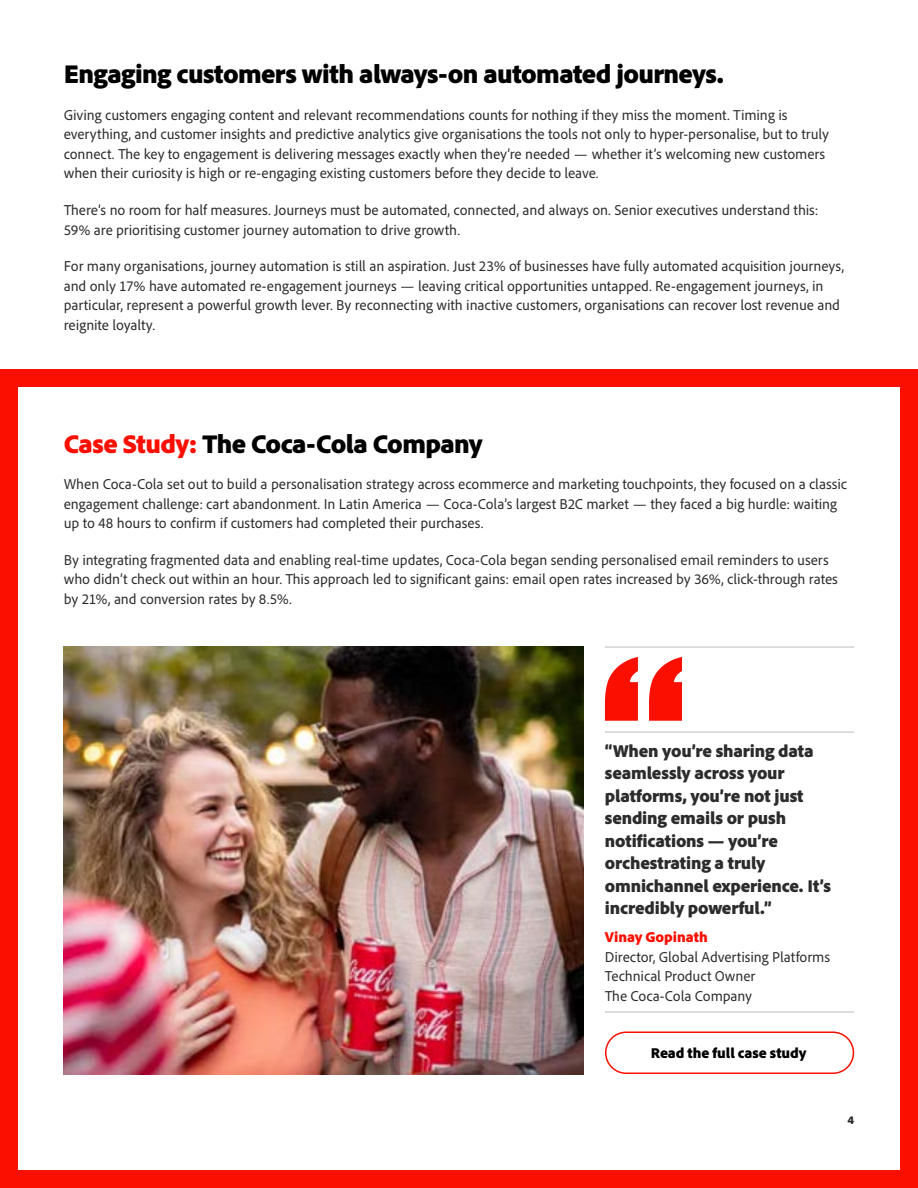
<style>
.page{position:relative;width:918px;height:1188px;background:#fff}
.page>*{position:absolute;margin:0;border:0;box-sizing:border-box;transform-origin:0 0}
.t1{font:900 27px "Adobe Clean";letter-spacing:-.02em;color:#000}
.t2{font:900 18px/22.5px "Adobe Clean";letter-spacing:-.01em;color:#2c2c2c}
.t3{font:15px/19.5px "Adobe Clean UX";letter-spacing:-.01em;color:#2c2c2c}
.t4{font:900 15px "Adobe Clean";color:#000}
.t5{font:900 15px "Adobe Clean";letter-spacing:-.005em;color:#fa0f00}
.t6{font:900 12px "Adobe Clean";color:#2c2c2c}
.s1{color:#fa0f00}
</style>
<div class="page">
<div style="left:0;top:369px;width:918px;height:17px;background:#fa0f00"></div>
<div style="left:0;top:378px;width:17px;height:794px;background:#fa0f00"></div>
<div style="left:901px;top:378px;width:17px;height:799px;background:#fa0f00"></div>
<img style="left:64px;top:646px;width:520px;height:428px">
<hr style="left:605px;top:646px;width:249px;height:2px;background:#d1d3d4">
<hr style="left:605px;top:731px;width:249px;height:2px;background:#d1d3d4">
<hr style="left:605px;top:1011px;width:249px;height:2px;background:#d1d3d4">
<svg style="left:605px;top:657px;width:77px;height:64px"></svg>
<div style="left:605px;top:1031px;width:249px;height:43px;border:2px solid #fa0f00;border-radius:21px"></div>
<div style="left:0;top:1171px;width:918px;height:17px;background:#fa0f00"></div>
<h1 class="t1" style="left:64px;top:56px;width:662px">Engaging customers with always-on automated journeys.</h1>
<p class="t3" style="left:64px;top:105px;width:767px">Giving customers engaging content and relevant recommendations counts for nothing if they miss the moment. Timing is everything, and customer insights and predictive analytics give organisations the tools not only to hyper-personalise, but to truly connect. The key to engagement is delivering messages exactly when they’re needed — whether it’s welcoming new customers when their curiosity is high or re-engaging existing customers before they decide to leave.</p>
<p class="t3" style="left:64px;top:200px;width:756px">There’s no room for half measures. Journeys must be automated, connected, and always on. Senior executives understand this:<br>59% are prioritising customer journey automation to drive growth.</p>
<p class="t3" style="left:64px;top:256px;width:782px">For many organisations, journey automation is still an aspiration. Just 23% of businesses have fully automated acquisition journeys, and only 17% have automated re-engagement journeys — leaving critical opportunities untapped. Re-engagement journeys, in particular, represent a powerful growth lever. By reconnecting with inactive customers, organisations can recover lost revenue and reignite loyalty.</p>
<h1 class="t1" style="left:64px;top:426px;width:420px"><span class="s1">Case Study:</span> The Coca-Cola Company</h1>
<p class="t3" style="left:64px;top:474px;width:785px">When Coca-Cola set out to build a personalisation strategy across ecommerce and marketing touchpoints, they focused on a classic engagement challenge: cart abandonment. In Latin America — Coca-Cola’s largest B2C market — they faced a big hurdle: waiting up to 48 hours to confirm if customers had completed their purchases.</p>
<p class="t3" style="left:64px;top:550px;width:776px">By integrating fragmented data and enabling real-time updates, Coca-Cola began sending personalised email reminders to users who didn’t check out within an hour. This approach led to significant gains: email open rates increased by 36%, click-through rates by 21%, and conversion rates by 8.5%.</p>
<p class="t2" style="left:605px;top:739px;width:228px">“When you’re sharing data seamlessly across your platforms, you’re not just sending emails or push notifications — you’re orchestrating a truly omnichannel experience. It’s incredibly powerful.”</p>
<p class="t5" style="left:605px;top:927px;width:104px">Vinay Gopinath</p>
<p class="t3" style="left:605px;top:946px;width:227px">Director, Global Advertising Platforms<br>Technical Product Owner<br>The Coca-Cola Company</p>
<p class="t4" style="left:651px;top:1043px;width:157px">Read the full case study</p>
<p class="t6" style="left:848px;top:1112px;width:8px">4</p>
</div>
